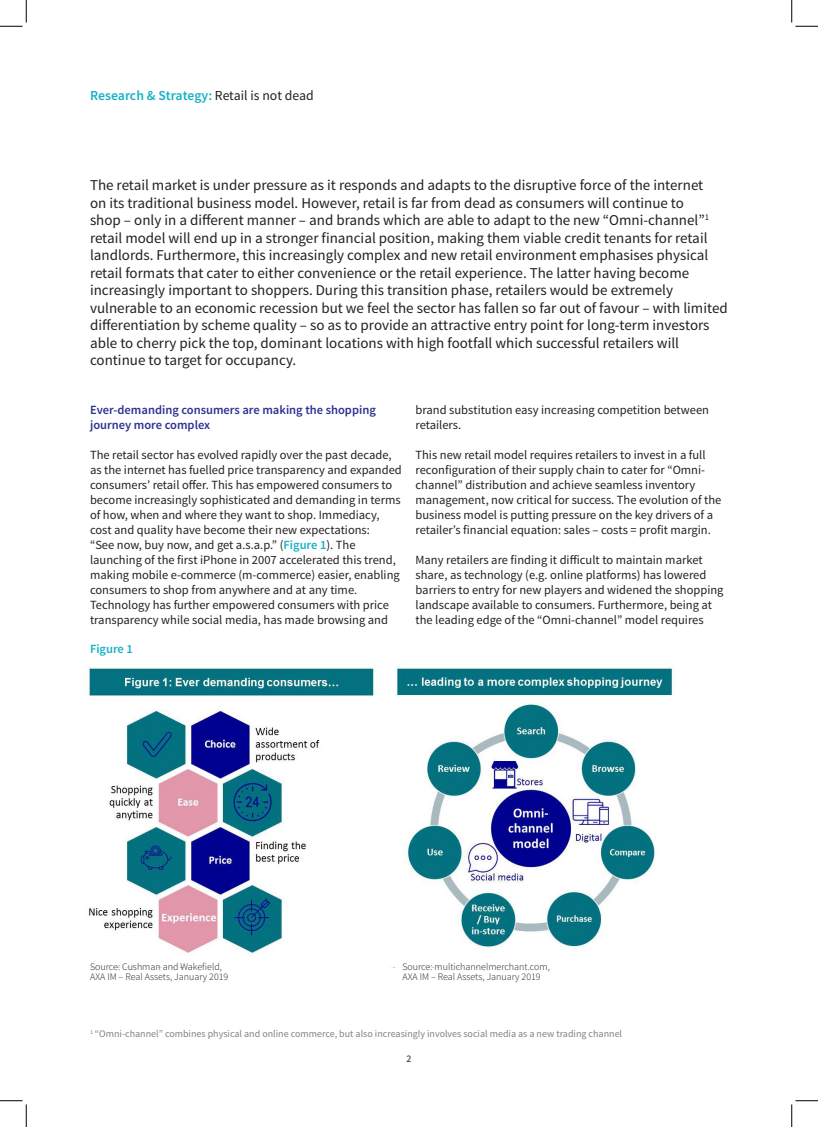
<style>
.page{position:relative;width:818px;height:1127px;background:#fff}
.page>*{position:absolute;margin:0;border:0;box-sizing:border-box;transform-origin:0 0}
.Body_copy{font:15px/17.5px "Source Sans Pro";color:#231f20}
.Optional_Heading{font:600 13.75px "Source Sans Pro";letter-spacing:-.005em;color:#15b2c5}
.Sub_head{font:12.5px/15px "Source Sans Pro";color:#231f20}
.Body_copy-2{font:12.5px/15px "Source Sans Pro";color:#231f20}
.Sub_head-2{font:600 12.5px/15px "Source Sans Pro";color:#2e3092}
.Figure{font:600 12.5px "Source Sans Pro";color:#15b2c5}
.Body_copy-3{font:300 10px "Source Sans Pro";color:#231f20}
.Source{font:10px "Source Sans Pro";color:#808285}
.t1{font:10px "Source Sans Pro";color:#231f20}
.s1{font-weight:400;color:#231f20}
.s2{font-weight:600;color:#15b2c5}
</style>
<div class="page">
<img style="left:88px;top:667px;width:585px;height:288px">
<svg style="left:0;top:0;width:27px;height:27px"></svg>
<svg style="left:0;top:1100px;width:27px;height:26px"></svg>
<svg style="left:791px;top:0;width:27px;height:27px"></svg>
<svg style="left:791px;top:1100px;width:27px;height:26px"></svg>
<p class="Optional_Heading" style="left:90px;top:87px;width:225px">Research &amp; Strategy: <span class="s1">Retail is not dead</span></p>
<p class="Body_copy" style="left:90px;top:176px;width:639px">The retail market is under pressure as it responds and adapts to the disruptive force of the internet<br>on its traditional business model. However, retail is far from dead as consumers will continue to<br>shop – only in a different manner – and brands which are able to adapt to the new “Omni-channel”<sup>1 </sup>retail model will end up in a stronger financial position, making them viable credit tenants for retail landlords. Furthermore, this increasingly complex and new retail environment emphasises physical retail formats that cater to either convenience or the retail experience. The latter having become increasingly important to shoppers. During this transition phase, retailers would be extremely vulnerable to an economic recession but we feel the sector has fallen so far out of favour – with limited differentiation by scheme quality – so as to provide an attractive entry point for long-term investors able to cherry pick the top, dominant locations with high footfall which successful retailers will continue to target for occupancy.</p>
<p class="Sub_head-2" style="left:90px;top:402px;width:287px">Ever-demanding consumers are making the shopping journey more complex</p>
<p class="Sub_head" style="left:90px;top:447px;width:313px">The retail sector has evolved rapidly over the past decade, as the internet has fuelled price transparency and expanded consumers’ retail offer. This has empowered consumers to become increasingly sophisticated and demanding in terms of how, when and where they want to shop. Immediacy, cost and quality have become their new expectations:<br>“See now, buy now, and get a.s.a.p.” (<span class="s2">Figure 1</span>). The launching of the first iPhone in 2007 accelerated this trend, making mobile e-commerce (m-commerce) easier, enabling consumers to shop from anywhere and at any time.<br>Technology has further empowered consumers with price transparency while social media, has made browsing and</p>
<p class="Sub_head" style="left:415px;top:402px;width:295px">brand substitution easy increasing competition between retailers.</p>
<p class="Body_copy-2" style="left:415px;top:447px;width:307px">This new retail model requires retailers to invest in a full reconfiguration of their supply chain to cater for “Omni&shy;channel” distribution and achieve seamless inventory management, now critical for success. The evolution of the business model is putting pressure on the key drivers of a retailer’s financial equation: sales – costs = profit margin.</p>
<p class="Body_copy-2" style="left:415px;top:552px;width:309px">Many retailers are finding it difficult to maintain market share, as technology (e.g. online platforms) has lowered barriers to entry for new players and widened the shopping landscape available to consumers. Furthermore, being at the leading edge of the “Omni-channel” model requires</p>
<p class="Figure" style="left:90px;top:640px;width:44px">Figure 1</p>
<p class="Body_copy-3" style="left:90px;top:960px;width:133px">Source: Cushman and Wakefield,</p>
<p class="Body_copy-3" style="left:90px;top:970px;width:140px">AXA IM – Real Assets, January 2019</p>
<p class="Body_copy-3" style="left:402px;top:960px;width:149px">Source: multichannelmerchant.com,</p>
<p class="Body_copy-3" style="left:402px;top:970px;width:140px">AXA IM – Real Assets, January 2019</p>
<p class="Source" style="left:90px;top:1027px;width:534px"><sup>1</sup> “Omni-channel” combines physical and online commerce, but also increasingly involves social media as a new trading channel</p>
<p class="t1" style="left:406px;top:1052px;width:6px">2</p>
</div>
